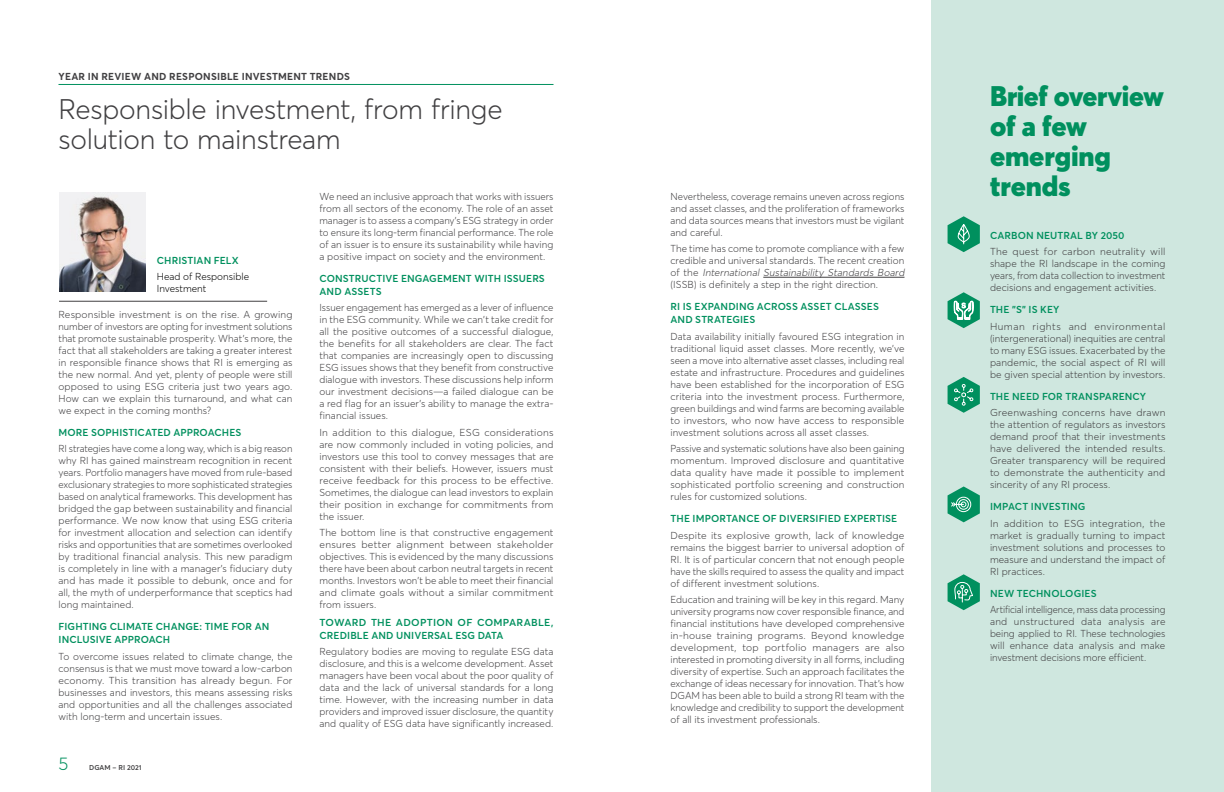
<style>
.page{position:relative;width:1224px;height:792px;background:#fff}
.page>*{position:absolute;margin:0;border:0;box-sizing:border-box;transform-origin:0 0}
.t1{font:300 28px/30px "Averta";letter-spacing:-.01em;color:#414042}
.t2{font:28px/30px "CRI Averta Black";letter-spacing:-.005em;color:#00905e}
.t3{font:300 18px "Averta";color:#00905e}
.t4{font:300 10px/12px "Averta";letter-spacing:.005em;color:#414042;text-align:justify}
.t5{font:600 10px/13px "Averta";letter-spacing:.01em;color:#00905e}
.t6{font:300 10px/12px "Averta";letter-spacing:.005em;color:#414042;text-align:justify;scale:.96 1}
.t7{font:700 10px "Averta";letter-spacing:.02em;color:#414042}
.t8{font:300 10px/12px "Averta";color:#000}
.t9{font:600 7px "Averta";color:#414042}
.s1{font-style:italic}
</style>
<div class="page">
<hr style="left:58px;top:84px;width:496px;height:1px;background:#00905e">
<hr style="left:763px;top:277px;width:142px;height:1px;background:#414042">
<div style="left:932px;top:0;width:292px;height:792px;background:#cfe7df"></div>
<svg style="left:948px;top:216px;width:32px;height:36px"></svg>
<svg style="left:948px;top:574px;width:32px;height:36px"></svg>
<svg style="left:948px;top:377px;width:32px;height:36px"></svg>
<svg style="left:948px;top:486px;width:32px;height:36px"></svg>
<svg style="left:948px;top:292px;width:32px;height:36px"></svg>
<img style="left:59px;top:193px;width:87px;height:99px">
<hr style="left:59px;top:301px;width:208px;height:1px;background:#414042">
<p class="t7" style="left:59px;top:70px;width:293px">YEAR IN REVIEW AND RESPONSIBLE INVESTMENT TRENDS</p>
<h1 class="t1" style="left:58px;top:94px;width:446px">Responsible investment, from fringe solution to mainstream</h1>
<p class="t5" style="left:157px;top:253px;width:83px">CHRISTIAN FELX</p>
<p class="t8" style="left:157px;top:270px;width:94px">Head of Responsible<br>Investment</p>
<p class="t4" style="left:58px;top:308px;width:236px">Responsible investment is on the rise. A growing number of investors are opting for investment solutions that promote sustainable prosperity. What's more, the fact that all stakeholders are taking a greater interest in responsible finance shows that RI is emerging as the new normal. And yet, plenty of people were still opposed to using ESG criteria just two years ago.<br>How can we explain this turnaround, and what can we expect in the coming months?</p>
<p class="t5" style="left:59px;top:426px;width:184px">MORE SOPHISTICATED APPROACHES</p>
<p class="t4" style="left:58px;top:443px;width:236px">RI strategies have come a long way, which is a big reason why RI has gained mainstream recognition in recent years. Portfolio managers have moved from rule-based exclusionary strategies to more sophisticated strategies based on analytical frameworks. This development has bridged the gap between sustainability and financial performance. We now know that using ESG criteria for investment allocation and selection can identify risks and opportunities that are sometimes overlooked by traditional financial analysis. This new paradigm is completely in line with a manager's fiduciary duty and has made it possible to debunk, once and for all, the myth of underperformance that sceptics had long maintained.</p>
<p class="t5" style="left:59px;top:620px;width:212px">FIGHTING CLIMATE CHANGE: TIME FOR AN<br>INCLUSIVE APPROACH</p>
<p class="t4" style="left:58px;top:650px;width:236px">To overcome issues related to climate change, the consensus is that we must move toward a low-carbon economy. This transition has already begun. For businesses and investors, this means assessing risks and opportunities and all the challenges associated with long-term and uncertain issues.</p>
<h2 class="t3" style="left:58px;top:752px;width:11px">5</h2>
<p class="t9" style="left:89px;top:763px;width:54px">DGAM – RI 2021</p>
<p class="t4" style="left:320px;top:190px;width:236px">We need an inclusive approach that works with issuers from all sectors of the economy. The role of an asset manager is to assess a company's ESG strategy in order to ensure its long-term financial performance. The role of an issuer is to ensure its sustainability while having a positive impact on society and the environment.</p>
<p class="t5" style="left:320px;top:272px;width:227px">CONSTRUCTIVE ENGAGEMENT WITH ISSUERS<br>AND ASSETS</p>
<p class="t4" style="left:320px;top:302px;width:236px">Issuer engagement has emerged as a lever of influence in the ESG community. While we can't take credit for all the positive outcomes of a successful dialogue, the benefits for all stakeholders are clear. The fact that companies are increasingly open to discussing ESG issues shows that they benefit from constructive dialogue with investors. These discussions help inform our investment decisions—a failed dialogue can be a red flag for an issuer's ability to manage the extra&shy;financial issues.</p>
<p class="t4" style="left:320px;top:426px;width:236px">In addition to this dialogue, ESG considerations are now commonly included in voting policies, and investors use this tool to convey messages that are consistent with their beliefs. However, issuers must receive feedback for this process to be effective.<br>Sometimes, the dialogue can lead investors to explain their position in exchange for commitments from the issuer.</p>
<p class="t4" style="left:320px;top:527px;width:236px">The bottom line is that constructive engagement ensures better alignment between stakeholder objectives. This is evidenced by the many discussions there have been about carbon neutral targets in recent months. Investors won't be able to meet their financial and climate goals without a similar commitment from issuers.</p>
<p class="t5" style="left:320px;top:616px;width:235px">TOWARD THE ADOPTION OF COMPARABLE,<br>CREDIBLE AND UNIVERSAL ESG DATA</p>
<p class="t4" style="left:319px;top:646px;width:236px">Regulatory bodies are moving to regulate ESG data disclosure, and this is a welcome development. Asset managers have been vocal about the poor quality of data and the lack of universal standards for a long time. However, with the increasing number in data providers and improved issuer disclosure, the quantity and quality of ESG data have significantly increased.</p>
<p class="t4" style="left:670px;top:190px;width:236px">Nevertheless, coverage remains uneven across regions and asset classes, and the proliferation of frameworks and data sources means that investors must be vigilant and careful.</p>
<p class="t4" style="left:670px;top:243px;width:238px;text-align:left">The time has come to promote compliance with a few credible and universal standards. The recent creation o f t h e <span class="s1">International Sustainability Standards Board </span>(ISSB) is definitely a step in the right direction.</p>
<p class="t5" style="left:671px;top:300px;width:210px">RI IS EXPANDING ACROSS ASSET CLASSES<br>AND STRATEGIES</p>
<p class="t4" style="left:670px;top:330px;width:236px">Data availability initially favoured ESG integration in traditional liquid asset classes. More recently, we've seen a move into alternative asset classes, including real estate and infrastructure. Procedures and guidelines have been established for the incorporation of ESG criteria into the investment process. Furthermore, green buildings and wind farms are becoming available to investors, who now have access to responsible investment solutions across all asset classes.</p>
<p class="t4" style="left:670px;top:443px;width:236px">Passive and systematic solutions have also been gaining momentum. Improved disclosure and quantitative data quality have made it possible to implement sophisticated portfolio screening and construction rules for customized solutions.</p>
<p class="t5" style="left:671px;top:512px;width:228px">THE IMPORTANCE OF DIVERSIFIED EXPERTISE</p>
<p class="t4" style="left:670px;top:529px;width:236px">Despite its explosive growth, lack of knowledge remains the biggest barrier to universal adoption of RI. It is of particular concern that not enough people have the skills required to assess the quality and impact of different investment solutions.</p>
<p class="t4" style="left:670px;top:594px;width:236px">Education and training will be key in this regard. Many university programs now cover responsible finance, and financial institutions have developed comprehensive in-house training programs. Beyond knowledge development, top portfolio managers are also interested in promoting diversity in all forms, including diversity of expertise. Such an approach facilitates the exchange of ideas necessary for innovation. That's how DGAM has been able to build a strong RI team with the knowledge and credibility to support the development of all its investment professionals.</p>
<h1 class="t2" style="left:990px;top:80px;width:176px">Brief overview of a few emerging trends</h1>
<p class="t5" style="left:990px;top:228px;width:136px">CARBON NEUTRAL BY 2050</p>
<p class="t4" style="left:990px;top:246px;width:177px">The quest for carbon neutrality will shape the RI landscape in the coming years, from data collection to investment decisions and engagement activities.</p>
<p class="t5" style="left:990px;top:303px;width:71px">THE "S" IS KEY</p>
<p class="t4" style="left:990px;top:320px;width:177px">Human rights and environmental (intergenerational) inequities are central to many ESG issues. Exacerbated by the pandemic, the social aspect of RI will be given special attention by investors.</p>
<p class="t5" style="left:990px;top:389px;width:158px">THE NEED FOR TRANSPARENCY</p>
<p class="t4" style="left:990px;top:407px;width:177px">Greenwashing concerns have drawn the attention of regulators as investors demand proof that their investments have delivered the intended results.<br>Greater transparency will be required to demonstrate the authenticity and sincerity of any RI process.</p>
<p class="t5" style="left:990px;top:500px;width:97px">IMPACT INVESTING</p>
<p class="t4" style="left:990px;top:517px;width:177px">In addition to ESG integration, the market is gradually turning to impact investment solutions and processes to measure and understand the impact of RI practices.</p>
<p class="t5" style="left:990px;top:586px;width:108px">NEW TECHNOLOGIES</p>
<p class="t6" style="left:990px;top:604px;width:184px">Artificial intelligence, mass data processing and unstructured data analysis are being applied to RI. These technologies will enhance data analysis and make investment decisions more efficient.</p>
</div>
